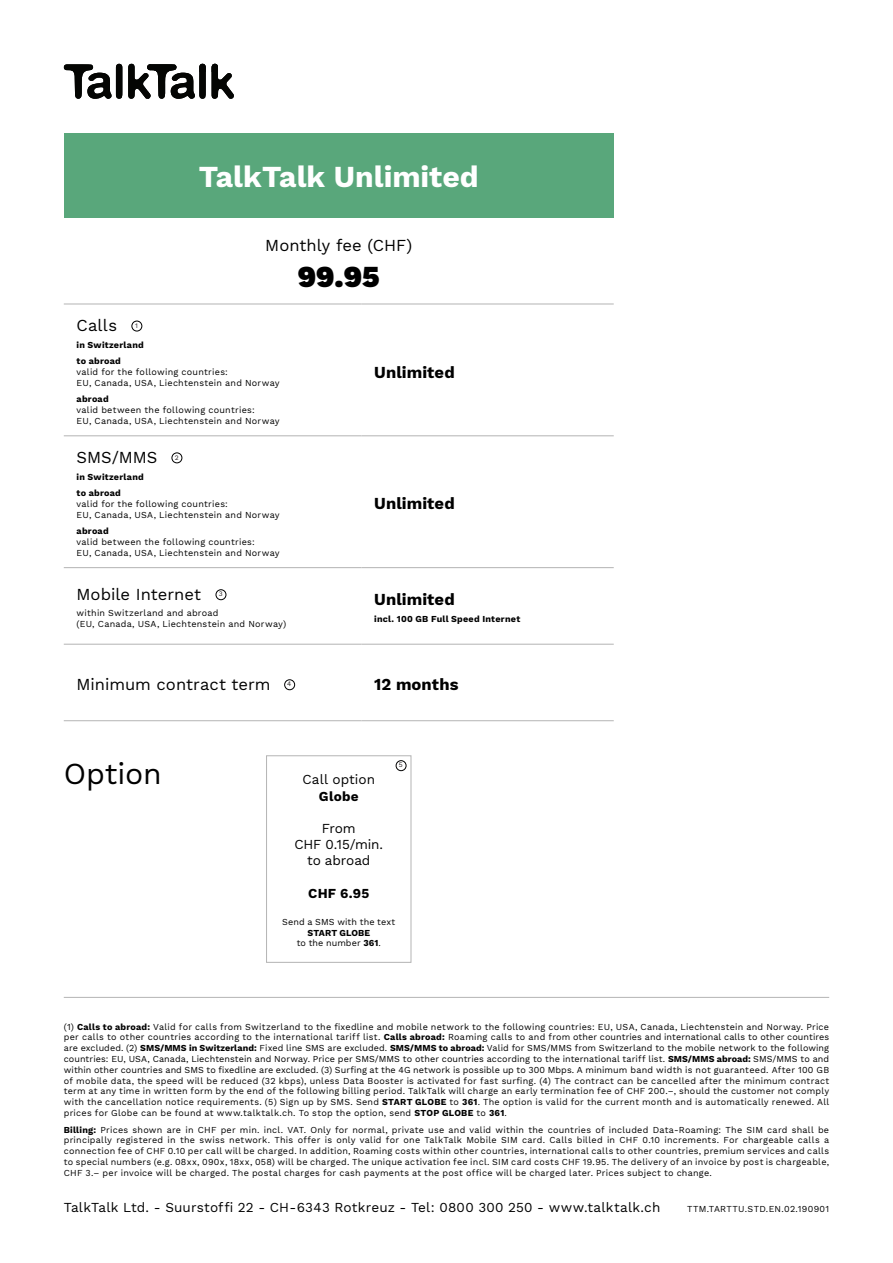
<style>
.page{position:relative;width:893px;height:1263px;background:#fff}
.page>*{position:absolute;margin:0;border:0;box-sizing:border-box;transform-origin:0 0}
.t1{font:700 30px "Work Sans";color:#fff}
.t2{font:30px "Work Sans";letter-spacing:-.01em;color:#000}
.t3{font:900 30px "Work Sans";color:#000}
.t4{font:16.5px "Work Sans";color:#000}
.t5{font:700 16.5px "Work Sans";letter-spacing:.005em;color:#000}
.t6{font:13.5px "Work Sans";letter-spacing:.01em;color:#000}
.t7{font:13.5px/16.2px "Work Sans";letter-spacing:-.01em;color:#000;text-align:center}
.t8{font:700 13.5px "Work Sans";letter-spacing:.015em;color:#000}
.t9{font:9px/10.8px "Work Sans";letter-spacing:.025em;color:#000}
.t10{font:700 9px/16.5px "Work Sans";letter-spacing:.025em;color:#000}
.t11{font:9px "Work Sans";letter-spacing:.005em;color:#000}
.t12{font:6.75px "Work Sans";color:#231f20}
.s1{font-weight:400}
.s2{font-weight:700}
</style>
<div class="page">
<hr style="left:64px;top:997px;width:765px;height:1px;background:#b4b4b4">
<svg style="left:150px;top:72px;width:84px;height:27px"></svg>
<svg style="left:64px;top:64px;width:86px;height:35px"></svg>
<svg style="left:146px;top:64px;width:72px;height:8px"></svg>
<div style="left:266px;top:755px;width:145px;height:208px;border:1px solid #b4b4b4"></div>
<div style="left:396px;top:760px;width:10px;height:11px;border:1px solid #000;border-radius:50%"></div>
<div style="left:64px;top:134px;width:550px;height:85px;background:#59a77b"></div>
<hr style="left:64px;top:435px;width:297px;height:1px;background:#b4b4b4">
<hr style="left:361px;top:435px;width:253px;height:1px;background:#b4b4b4">
<hr style="left:64px;top:304px;width:297px;height:1px;background:#b4b4b4">
<hr style="left:361px;top:304px;width:253px;height:1px;background:#b4b4b4">
<hr style="left:64px;top:567px;width:297px;height:1px;background:#b4b4b4">
<hr style="left:361px;top:567px;width:253px;height:1px;background:#b4b4b4">
<hr style="left:64px;top:644px;width:297px;height:1px;background:#b4b4b4">
<hr style="left:361px;top:644px;width:253px;height:1px;background:#b4b4b4">
<hr style="left:64px;top:720px;width:297px;height:1px;background:#b4b4b4">
<hr style="left:361px;top:720px;width:253px;height:1px;background:#b4b4b4">
<div style="left:132px;top:321px;width:10px;height:10px;border:1px solid #000;border-radius:50%"></div>
<div style="left:172px;top:452px;width:10px;height:11px;border:1px solid #000;border-radius:50%"></div>
<div style="left:216px;top:589px;width:10px;height:11px;border:1px solid #000;border-radius:50%"></div>
<div style="left:284px;top:679px;width:11px;height:11px;border:1px solid #000;border-radius:50%"></div>
<h1 class="t1" style="left:199px;top:160px;width:282px">TalkTalk Unlimited</h1>
<h2 class="t4" style="left:265px;top:236px;width:148px">Monthly fee (CHF)</h2>
<h1 class="t3" style="left:298px;top:260px;width:83px">99.95</h1>
<h2 class="t4" style="left:77px;top:316px;width:42px">Calls</h2>
<p class="t10" style="left:77px;top:337px;width:69px">in Switzerland to abroad</p>
<p class="t9" style="left:77px;top:367px;width:205px">valid for the following countries:<br>EU, Canada, USA, Liechtenstein and Norway</p>
<p class="t10" style="left:77px;top:391px;width:34px">abroad</p>
<p class="t9" style="left:77px;top:405px;width:205px">valid between the following countries:<br>EU, Canada, USA, Liechtenstein and Norway</p>
<p class="t12" style="left:135px;top:321px;width:4px">1</p>
<h2 class="t4" style="left:77px;top:448px;width:82px">SMS/MMS</h2>
<p class="t10" style="left:77px;top:469px;width:69px">in Switzerland to abroad</p>
<p class="t9" style="left:77px;top:499px;width:205px">valid for the following countries:<br>EU, Canada, USA, Liechtenstein and Norway</p>
<p class="t10" style="left:77px;top:523px;width:34px">abroad</p>
<p class="t9" style="left:77px;top:537px;width:205px">valid between the following countries:<br>EU, Canada, USA, Liechtenstein and Norway</p>
<p class="t12" style="left:175px;top:453px;width:5px">2</p>
<h2 class="t4" style="left:77px;top:585px;width:126px">Mobile Internet</h2>
<p class="t9" style="left:77px;top:608px;width:211px">within Switzerland and abroad<br>(EU, Canada, USA, Liechtenstein and Norway)</p>
<p class="t12" style="left:219px;top:590px;width:5px">3</p>
<h2 class="t5" style="left:374px;top:362px;width:82px">Unlimited</h2>
<h2 class="t5" style="left:374px;top:494px;width:82px">Unlimited</h2>
<h2 class="t5" style="left:374px;top:590px;width:82px">Unlimited</h2>
<p class="t10" style="left:374px;top:611px;width:148px">incl. 100 GB Full Speed Internet</p>
<h2 class="t4" style="left:77px;top:675px;width:196px">Minimum contract term</h2>
<h2 class="t5" style="left:374px;top:675px;width:86px">12 months</h2>
<p class="t12" style="left:287px;top:680px;width:6px">4</p>
<h1 class="t2" style="left:64px;top:756px;width:99px">Option</h1>
<h3 class="t6" style="left:302px;top:772px;width:74px">Call option</h3>
<h3 class="t8" style="left:319px;top:788px;width:41px">Globe</h3>
<h3 class="t7" style="left:294px;top:821px;width:90px">From<br>CHF 0.15/min. to abroad</h3>
<h3 class="t8" style="left:308px;top:885px;width:62px">CHF 6.95</h3>
<p class="t11" style="left:282px;top:916px;width:114px">Send a SMS with the text</p>
<p class="t10" style="left:297px;top:927px;width:86px;line-height:10.8px;text-align:center">START GLOBE<br><span class="s1">to the number</span> 361<span class="s1">.</span></p>
<p class="t12" style="left:399px;top:761px;width:5px">5</p>
<p class="t9" style="left:64px;top:1021px;width:767px;text-align:justify">(1) <span class="s2">Calls to abroad:</span> Valid for calls from Switzerland to the fixedline and mobile network to the following countries: EU, USA, Canada, Liechtenstein and Norway. Price per calls to other countries according to the international tariff list. <span class="s2">Calls abroad:</span> Roaming calls to and from other countries and international calls to other countires are excluded. (2) <span class="s2">SMS/MMS in Switzerland:</span> Fixed line SMS are excluded. <span class="s2">SMS/MMS to abroad:</span> Valid for SMS/MMS from Switzerland to the mobile network to the following countries: EU, USA, Canada, Liechtenstein and Norway. Price per SMS/MMS to other countries according to the international tariff list. <span class="s2">SMS/MMS abroad:</span> SMS/MMS to and within other countries and SMS to fixedline are excluded. (3) Surfing at the 4G network is possible up to 300 Mbps. A minimum band width is not guaranteed. After 100 GB of mobile data, the speed will be reduced (32 kbps), unless Data Booster is activated for fast surfing. (4) The contract can be cancelled after the minimum contract term at any time in written form by the end of the following billing period. TalkTalk will charge an early termination fee of CHF 200.–, should the customer not comply with the cancellation notice requirements. (5) Sign up by SMS. Send <span class="s2">START GLOBE</span> to <span class="s2">361</span>. The option is valid for the current month and is automatically renewed. All prices for Globe can be found at www.talktalk.ch. To stop the option, send <span class="s2">STOP GLOBE</span> to <span class="s2">361</span>.</p>
<p class="t9" style="left:64px;top:1124px;width:767px;text-align:justify"><span class="s2">Billing:</span> Prices shown are in CHF per min. incl. VAT. Only for normal, private use and valid within the countries of included Data-Roaming: The SIM card shall be principally registered in the swiss network. This offer is only valid for one TalkTalk Mobile SIM card. Calls billed in CHF 0.10 increments. For chargeable calls a connection fee of CHF 0.10 per call will be charged. In addition, Roaming costs within other countries, international calls to other countries, premium services and calls to special numbers (e.g. 08xx, 090x, 18xx, 058) will be charged. The unique activation fee incl. SIM card costs CHF 19.95. The delivery of an invoice by post is chargeable, CHF 3.– per invoice will be charged. The postal charges for cash payments at the post office will be charged later. Prices subject to change.</p>
<h3 class="t6" style="left:64px;top:1199px;width:598px">TalkTalk Ltd. - Suurstoffi 22 - CH-6343 Rotkreuz - Tel: 0800 300 250 - www.talktalk.ch</h3>
<p class="t9" style="left:687px;top:1204px;width:144px">TTM.TARTTU.STD.EN.02.190901</p>
</div>
